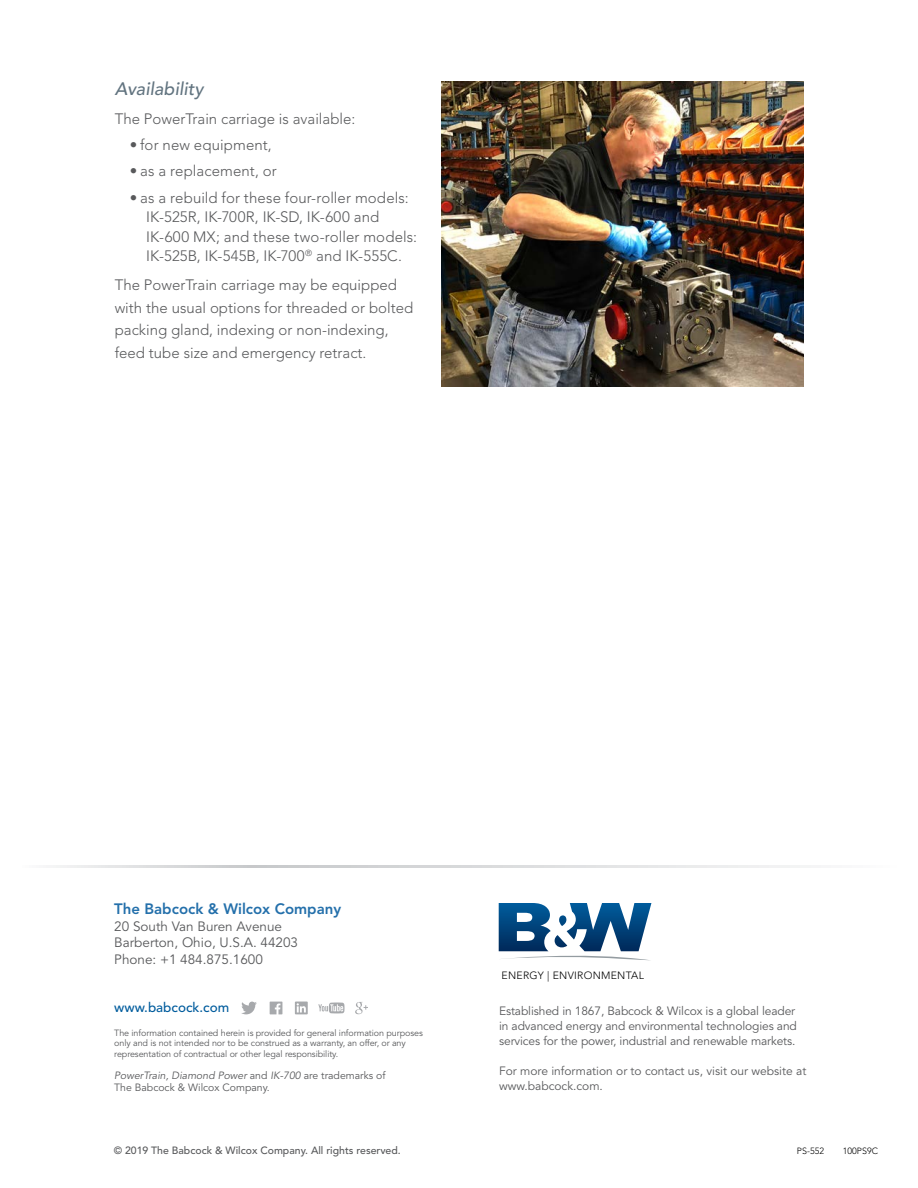
<style>
.page{position:relative;width:918px;height:1188px;background:#fff}
.page>*{position:absolute;margin:0;border:0;box-sizing:border-box;transform-origin:0 0}
.t1{font:italic 500 18px "Avenir LT Std";letter-spacing:.005em;color:#627480}
.t2{font:300 15px/19.5px "Avenir LT Std";color:#58595b}
.t3{font:800 15px "Avenir LT Std";color:#2470ab}
.t4{font:13.5px/16.5px "Avenir LT Std";color:#58595b}
.t5{font:500 13.5px "Avenir LT Std";color:#005c9d}
.t6{font:12px/15px "Avenir LT Std";letter-spacing:-.01em;color:#58595b}
.t7{font:10.5px/12px "Avenir LT Std";color:#58595b}
.t8{font:500 10.5px "Avenir LT Std";color:#58595b}
.t9{font:300 10.5px "Avenir LT Std";letter-spacing:.025em;color:#000}
.t10{font:9px/10.5px "Avenir LT Std";letter-spacing:-.01em;color:#58595b}
.t11{font:300 9px "Avenir LT Std";color:#000}
.s1{font-style:italic}
</style>
<div class="page">
<svg style="left:53px;top:866px;width:758px;height:1px"></svg>
<svg style="left:318px;top:1003px;width:27px;height:10px"></svg>
<svg style="left:241px;top:1002px;width:16px;height:12px"></svg>
<svg style="left:270px;top:1002px;width:12px;height:12px"></svg>
<svg style="left:295px;top:1002px;width:13px;height:12px"></svg>
<svg style="left:355px;top:1002px;width:13px;height:12px"></svg>
<svg style="left:499px;top:903px;width:152px;height:57px"></svg>
<img style="left:442px;top:81px;width:361px;height:305px">
<p class="t1" style="left:115px;top:78px;width:90px">Availability</p>
<p class="t2" style="left:115px;top:109px;width:242px">The PowerTrain carriage is available:</p>
<p class="t2" style="left:130px;top:135px;width:144px">• for new equipment,</p>
<p class="t2" style="left:130px;top:161px;width:149px">• as a replacement, or</p>
<p class="t2" style="left:146px;top:188px;width:272px;text-indent:-16px">• as a rebuild for these four-roller models:<br>IK-525R, IK-700R, IK-SD, IK-600 and IK-600 MX; and these two-roller models:<br>IK-525B, IK-545B, IK-700<sup>®</sup> and IK-555C.</p>
<p class="t2" style="left:115px;top:274px;width:300px;line-height:22.5px">The PowerTrain carriage may be equipped with the usual options for threaded or bolted packing gland, indexing or non-indexing, feed tube size and emergency retract.</p>
<p class="t3" style="left:114px;top:900px;width:228px">The Babcock &amp; Wilcox Company</p>
<p class="t4" style="left:114px;top:918px;width:185px">20 South Van Buren Avenue<br>Barberton, Ohio, U.S.A. 44203<br>Phone: +1 484.875.1600</p>
<p class="t5" style="left:114px;top:999px;width:117px">www.babcock.com</p>
<p class="t10" style="left:114px;top:1028px;width:310px">The information contained herein is provided for general information purposes only and is not intended nor to be construed as a warranty, an offer, or any representation of contractual or other legal responsibility.</p>
<p class="t7" style="left:114px;top:1070px;width:273px"><span class="s1">PowerTrain, Diamond Power</span> and <span class="s1">IK-700</span> are trademarks of<br>The Babcock &amp; Wilcox Company.</p>
<p class="t8" style="left:114px;top:1144px;width:289px">© 2019 The Babcock &amp; Wilcox Company. All rights reserved.</p>
<p class="t9" style="left:502px;top:969px;width:144px">ENERGY | ENVIRONMENTAL</p>
<p class="t6" style="left:499px;top:1003px;width:299px">Established in 1867, Babcock &amp; Wilcox is a global leader in advanced energy and environmental technologies and services for the power, industrial and renewable markets.</p>
<p class="t6" style="left:499px;top:1063px;width:309px">For more information or to contact us, visit our website at www.babcock.com.</p>
<p class="t11" style="left:797px;top:1146px;width:29px">PS-552</p>
<p class="t11" style="left:843px;top:1146px;width:37px">100PS9C</p>
</div>
